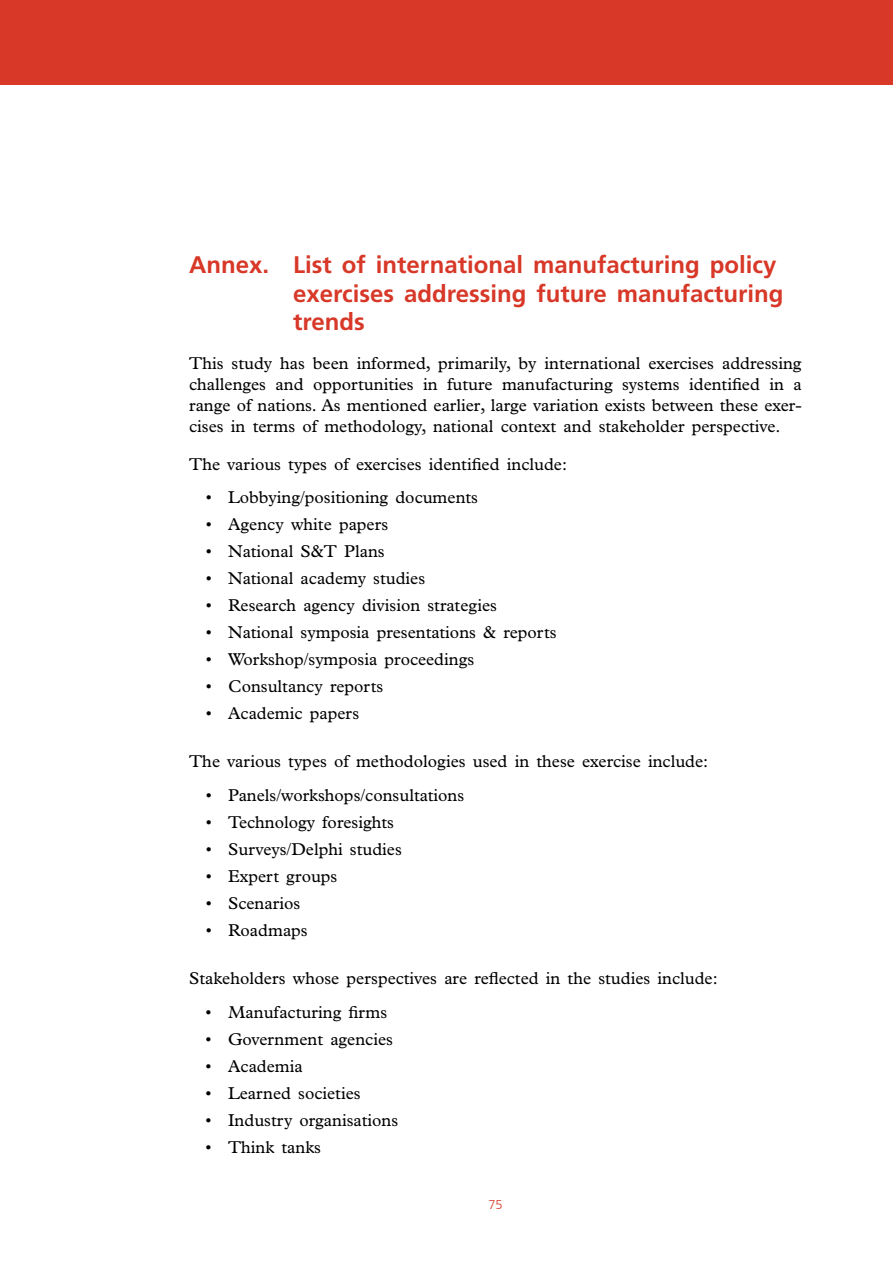
<style>
.page{position:relative;width:893px;height:1263px;background:#fff}
.page>*{position:absolute;margin:0;border:0;box-sizing:border-box;transform-origin:0 0}
.t1{font:700 24px/28.5px "Frutiger LT Std";color:#d73828}
.t2{font:17.25px/21px "Plantin Std";color:#000;text-align:justify}
.t3{font:300 12.75px "Frutiger LT Std";color:#d73828}
</style>
<div class="page">
<div style="left:0;top:0;width:893px;height:85px;background:#d73828"></div>
<h1 class="t1" style="left:293px;top:251px;width:492px;text-indent:-104px">Annex. List of international manufacturing policy exercises addressing future manufacturing trends</h1>
<p class="t2" style="left:189px;top:353px;width:614px">This study has been informed, primarily, by international exercises addressing challenges and opportunities in future manufacturing systems identified in a range of nations. As mentioned earlier, large variation exists between these exer&shy;cises in terms of methodology, national context and stakeholder perspective.</p>
<p class="t2" style="left:189px;top:453px;width:379px">The various types of exercises identified include:</p>
<p class="t2" style="left:206px;top:487px;width:274px">• Lobbying/positioning documents</p>
<p class="t2" style="left:206px;top:514px;width:184px">• Agency white papers</p>
<p class="t2" style="left:206px;top:541px;width:181px">• National S&amp;T Plans</p>
<p class="t2" style="left:206px;top:568px;width:221px">• National academy studies</p>
<p class="t2" style="left:206px;top:595px;width:293px">• Research agency division strategies</p>
<p class="t2" style="left:206px;top:622px;width:352px">• National symposia presentations &amp; reports</p>
<p class="t2" style="left:206px;top:649px;width:270px">• Workshop/symposia proceedings</p>
<p class="t2" style="left:206px;top:676px;width:179px">• Consultancy reports</p>
<p class="t2" style="left:206px;top:703px;width:155px">• Academic papers</p>
<p class="t2" style="left:189px;top:751px;width:521px">The various types of methodologies used in these exercise include:</p>
<p class="t2" style="left:206px;top:785px;width:260px">• Panels/workshops/consultations</p>
<p class="t2" style="left:206px;top:812px;width:190px">• Technology foresights</p>
<p class="t2" style="left:206px;top:839px;width:198px">• Surveys/Delphi studies</p>
<p class="t2" style="left:206px;top:866px;width:133px">• Expert groups</p>
<p class="t2" style="left:206px;top:893px;width:96px">• Scenarios</p>
<p class="t2" style="left:206px;top:920px;width:104px">• Roadmaps</p>
<p class="t2" style="left:189px;top:968px;width:530px">Stakeholders whose perspectives are reflected in the studies include:</p>
<p class="t2" style="left:206px;top:1002px;width:183px">• Manufacturing firms</p>
<p class="t2" style="left:206px;top:1029px;width:189px">• Government agencies</p>
<p class="t2" style="left:206px;top:1056px;width:99px">• Academia</p>
<p class="t2" style="left:206px;top:1083px;width:156px">• Learned societies</p>
<p class="t2" style="left:206px;top:1110px;width:194px">• Industry organisations</p>
<p class="t2" style="left:206px;top:1137px;width:117px">• Think tanks</p>
<p class="t3" style="left:488px;top:1198px;width:16px">75</p>
</div>
